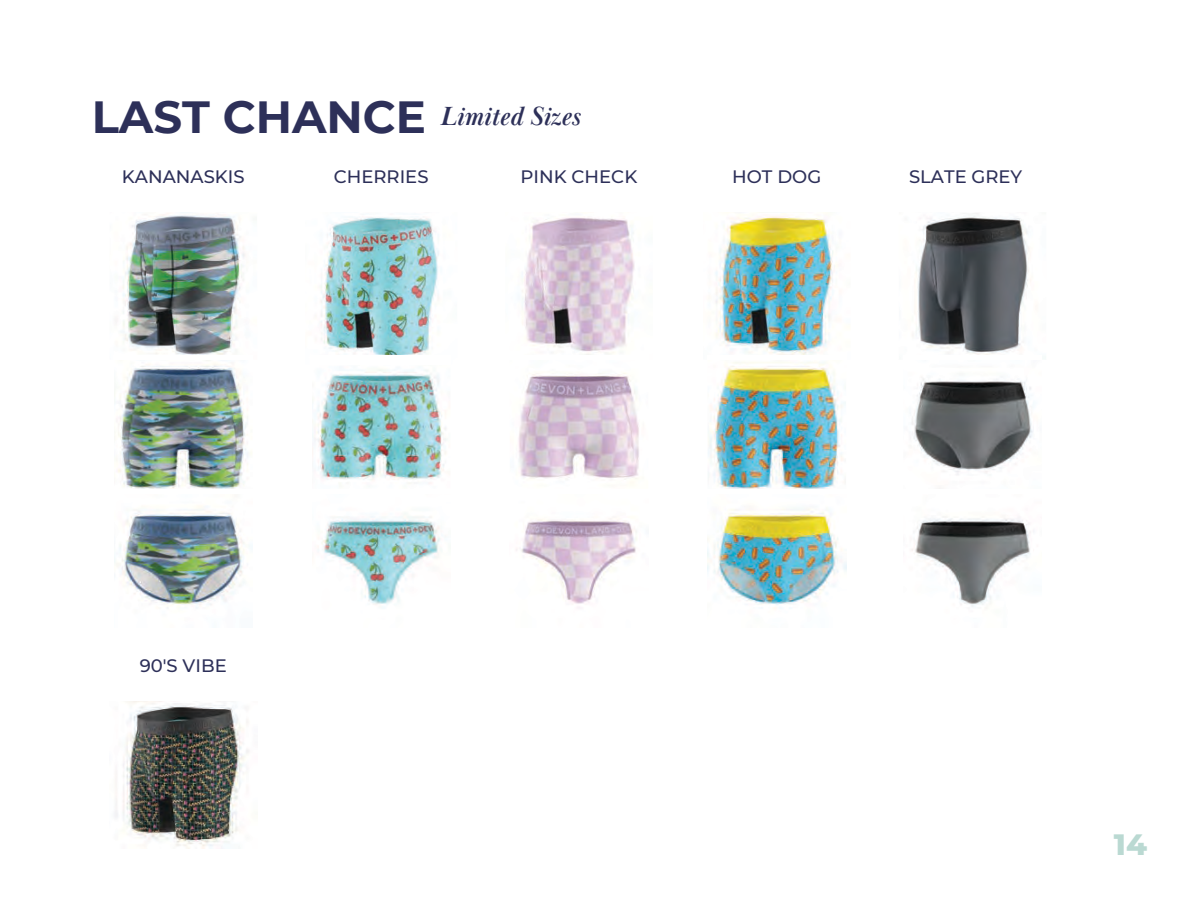
<style>
.page{position:relative;width:1188px;height:918px;background:#fff}
.page>*{position:absolute;margin:0;border:0;box-sizing:border-box;transform-origin:0 0}
.t1{font:700 45px "Montserrat";color:#2d3059}
.t2{font:800 30px "Montserrat";color:#bad9d2}
.t3{font:italic 700 27px "Baskerville Display PT";color:#2d3059}
.t4{font:500 18px "Montserrat";color:#2d3059}
</style>
<div class="page">
<img style="left:121px;top:212px;width:124px;height:143px">
<img style="left:114px;top:360px;width:138px;height:248px">
<img style="left:114px;top:489px;width:138px;height:5px">
<img style="left:321px;top:217px;width:118px;height:138px">
<img style="left:312px;top:369px;width:134px;height:236px">
<img style="left:312px;top:489px;width:134px;height:5px">
<img style="left:522px;top:217px;width:113px;height:138px">
<img style="left:516px;top:373px;width:123px;height:235px">
<img style="left:516px;top:489px;width:123px;height:5px">
<img style="left:715px;top:215px;width:122px;height:140px">
<img style="left:708px;top:362px;width:138px;height:247px">
<img style="left:708px;top:489px;width:138px;height:5px">
<img style="left:114px;top:701px;width:135px;height:147px">
<img style="left:910px;top:378px;width:123px;height:229px">
<img style="left:910px;top:489px;width:123px;height:5px">
<img style="left:912px;top:213px;width:119px;height:142px">
<h1 class="t1" style="left:92px;top:90px;width:336px">LAST CHANCE</h1>
<h3 class="t3" style="left:440px;top:100px;width:142px">Limited Sizes</h3>
<p class="t4" style="left:122px;top:166px;width:124px">KANANASKIS</p>
<p class="t4" style="left:334px;top:166px;width:96px">CHERRIES</p>
<p class="t4" style="left:521px;top:166px;width:118px">PINK CHECK</p>
<p class="t4" style="left:732px;top:166px;width:91px">HOT DOG</p>
<p class="t4" style="left:909px;top:166px;width:115px">SLATE GREY</p>
<p class="t4" style="left:140px;top:655px;width:88px">90'S VIBE</p>
<h2 class="t2" style="left:1114px;top:826px;width:35px">14</h2>
</div>
